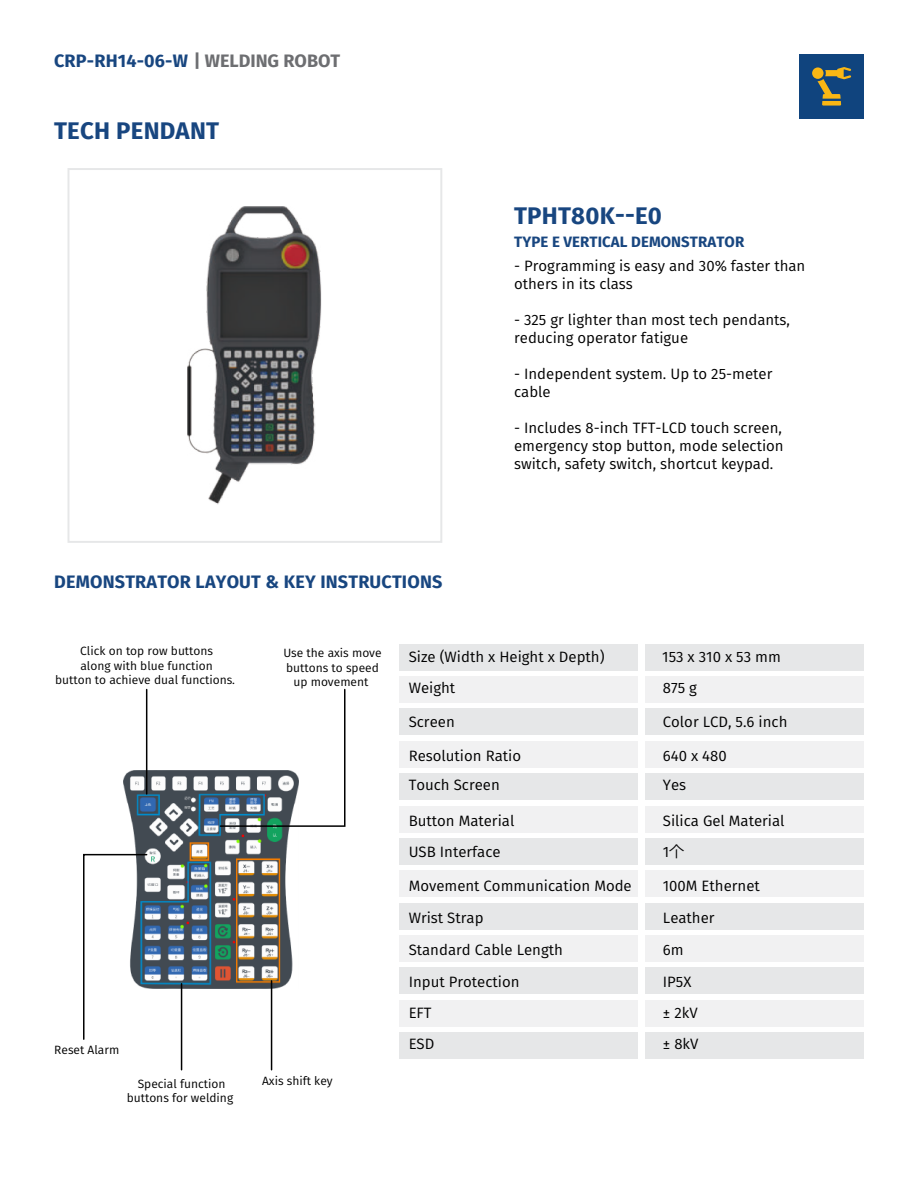
<style>
.page{position:relative;width:918px;height:1188px;background:#fff}
.page>*{position:absolute;margin:0;border:0;box-sizing:border-box;transform-origin:0 0}
.t1{font:700 24px "Fira Sans";letter-spacing:.01em;color:#184680}
.t2{font:700 18px "Fira Sans";letter-spacing:.01em;color:#184680}
.t3{font:15px/18px "Fira Sans";color:#000}
.t4{font:700 15px "Fira Sans";letter-spacing:.005em;color:#184680}
.t5{font:12px/14.4px "Fira Sans";color:#000;text-align:center}
.s1{color:#6d6e71}
.s2{font-family:"Koz Go Pr 6 N"}
</style>
<div class="page">
<div style="left:799px;top:54px;width:65px;height:65px;background:#10447e"></div>
<div style="left:812px;top:67px;width:12px;height:12px;background:#fab714;border-radius:50%"></div>
<svg style="left:817px;top:67px;width:34px;height:39px"></svg>
<img style="left:67px;top:168px;width:255px;height:375px">
<div style="left:68px;top:168px;width:374px;height:375px;border:2px solid #e6e7e8"></div>
<img style="left:123px;top:770px;width:170px;height:219px">
<div style="left:399px;top:1000px;width:238px;height:27px;background:#f1f1f2"></div>
<div style="left:646px;top:708px;width:218px;height:27px;background:#e6e7e8"></div>
<div style="left:646px;top:741px;width:218px;height:27px;background:#f1f1f2"></div>
<div style="left:399px;top:708px;width:238px;height:27px;background:#e6e7e8"></div>
<div style="left:399px;top:741px;width:238px;height:27px;background:#f1f1f2"></div>
<div style="left:646px;top:644px;width:218px;height:27px;background:#e6e7e8"></div>
<div style="left:646px;top:676px;width:218px;height:27px;background:#f1f1f2"></div>
<div style="left:399px;top:644px;width:238px;height:27px;background:#e6e7e8"></div>
<div style="left:399px;top:676px;width:238px;height:27px;background:#f1f1f2"></div>
<div style="left:646px;top:838px;width:218px;height:27px;background:#e6e7e8"></div>
<div style="left:646px;top:870px;width:218px;height:27px;background:#f1f1f2"></div>
<div style="left:399px;top:838px;width:238px;height:27px;background:#e6e7e8"></div>
<div style="left:399px;top:870px;width:238px;height:27px;background:#f1f1f2"></div>
<div style="left:646px;top:773px;width:218px;height:27px;background:#e6e7e8"></div>
<div style="left:646px;top:806px;width:218px;height:27px;background:#f1f1f2"></div>
<div style="left:399px;top:773px;width:238px;height:27px;background:#e6e7e8"></div>
<div style="left:399px;top:806px;width:238px;height:27px;background:#f1f1f2"></div>
<div style="left:646px;top:967px;width:218px;height:27px;background:#e6e7e8"></div>
<div style="left:646px;top:1000px;width:218px;height:27px;background:#f1f1f2"></div>
<div style="left:399px;top:967px;width:238px;height:27px;background:#e6e7e8"></div>
<div style="left:646px;top:903px;width:218px;height:27px;background:#e6e7e8"></div>
<div style="left:646px;top:935px;width:218px;height:27px;background:#f1f1f2"></div>
<div style="left:399px;top:903px;width:238px;height:27px;background:#e6e7e8"></div>
<div style="left:399px;top:935px;width:238px;height:27px;background:#f1f1f2"></div>
<div style="left:646px;top:1032px;width:218px;height:27px;background:#e6e7e8"></div>
<div style="left:399px;top:1032px;width:238px;height:27px;background:#e6e7e8"></div>
<hr style="left:146px;top:690px;width:1px;height:104px;background:#000">
<svg style="left:83px;top:853px;width:65px;height:187px"></svg>
<svg style="left:219px;top:688px;width:127px;height:140px"></svg>
<hr style="left:271px;top:981px;width:1px;height:89px;background:#000">
<hr style="left:181px;top:984px;width:1px;height:86px;background:#000">
<p class="t2" style="left:54px;top:46px;width:288px">CRP-RH14-06-W <span class="s1">| WELDING ROBOT</span></p>
<h1 class="t1" style="left:54px;top:110px;width:167px">TECH PENDANT</h1>
<p class="t2" style="left:54px;top:566px;width:390px">DEMONSTRATOR LAYOUT &amp; KEY INSTRUCTIONS</p>
<h1 class="t1" style="left:514px;top:195px;width:149px">TPHT80K--E0</h1>
<p class="t3" style="left:514px;top:256px;width:293px">- Programming is easy and 30% faster than others in its class</p>
<p class="t3" style="left:514px;top:310px;width:277px">- 325 gr lighter than most tech pendants, reducing operator fatigue</p>
<p class="t3" style="left:514px;top:364px;width:260px">- Independent system. Up to 25-meter cable</p>
<p class="t3" style="left:514px;top:418px;width:271px;text-align:justify">- Includes 8-inch TFT-LCD touch screen, emergency stop button, mode selection switch, safety switch, shortcut keypad.</p>
<p class="t4" style="left:514px;top:229px;width:232px">TYPE E VERTICAL DEMONSTRATOR</p>
<p class="t5" style="left:55px;top:644px;width:181px">Click on top row buttons<br>along with blue function<br>button to achieve dual functions.</p>
<p class="t5" style="left:283px;top:645px;width:100px">Use the axis move buttons to speed up movement</p>
<p class="t5" style="left:54px;top:1042px;width:67px">Reset Alarm</p>
<p class="t5" style="left:138px;top:1076px;width:89px">Special function</p>
<p class="t5" style="left:262px;top:1073px;width:72px">Axis shift key</p>
<p class="t5" style="left:127px;top:1090px;width:108px">buttons for welding</p>
<p class="t3" style="left:409px;top:648px;width:197px">Size (Width x Height x Depth)</p>
<p class="t3" style="left:662px;top:648px;width:120px">153 x 310 x 53 mm</p>
<p class="t3" style="left:409px;top:679px;width:48px">Weight</p>
<p class="t3" style="left:663px;top:679px;width:36px">875 g</p>
<p class="t3" style="left:409px;top:712px;width:48px">Screen</p>
<p class="t3" style="left:663px;top:712px;width:126px">Color LCD, 5.6 inch</p>
<p class="t3" style="left:409px;top:746px;width:114px">Resolution Ratio</p>
<p class="t3" style="left:663px;top:746px;width:65px">640 x 480</p>
<p class="t3" style="left:409px;top:775px;width:93px">Touch Screen</p>
<p class="t3" style="left:663px;top:775px;width:25px">Yes</p>
<p class="t3" style="left:409px;top:811px;width:107px">Button Material</p>
<p class="t3" style="left:663px;top:811px;width:123px">Silica Gel Material</p>
<p class="t3" style="left:409px;top:842px;width:93px">USB Interface</p>
<p class="t3" style="left:663px;top:842px;width:23px">1<span class="s2">个</span></p>
<p class="t3" style="left:409px;top:877px;width:225px">Movement Communication Mode</p>
<p class="t3" style="left:663px;top:877px;width:98px">100M Ethernet</p>
<p class="t3" style="left:409px;top:908px;width:76px">Wrist Strap</p>
<p class="t3" style="left:663px;top:908px;width:53px">Leather</p>
<p class="t3" style="left:409px;top:940px;width:156px">Standard Cable Length</p>
<p class="t3" style="left:663px;top:940px;width:22px">6m</p>
<p class="t3" style="left:409px;top:972px;width:112px">Input Protection</p>
<p class="t3" style="left:663px;top:972px;width:30px">IP5X</p>
<p class="t3" style="left:409px;top:1003px;width:24px">EFT</p>
<p class="t3" style="left:663px;top:1003px;width:36px">± 2kV</p>
<p class="t3" style="left:409px;top:1035px;width:27px">ESD</p>
<p class="t3" style="left:663px;top:1035px;width:37px">± 8kV</p>
</div>
